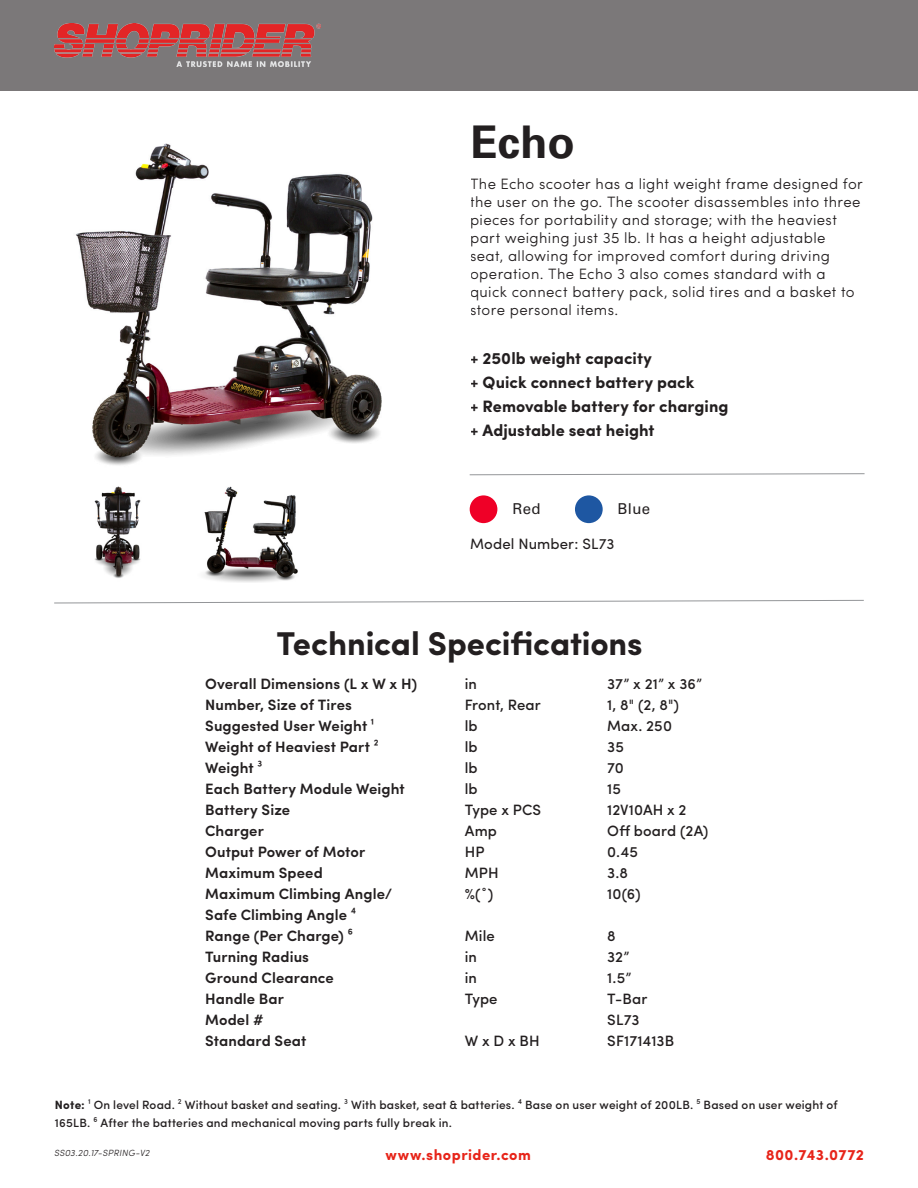
<style>
.page{position:relative;width:918px;height:1188px;background:#fff}
.page>*{position:absolute;margin:0;border:0;box-sizing:border-box;transform-origin:0 0}
.Unit_H1{font:700 45px "Univers LT Std";color:#231f20}
.t1{font:700 33px "Sofia Pro";letter-spacing:-.005em;color:#231f20}
.key_points{font:700 16.5px "Sofia Pro";letter-spacing:.005em;color:#231f20}
.new_copy{font:300 15px/18px "Sofia Pro";letter-spacing:.025em;color:#231f20}
.tech_specs{font:600 15px "Sofia Pro";letter-spacing:.005em;color:#231f20}
.tech_copy{font:500 15px "Sofia Pro";letter-spacing:.005em;color:#231f20}
.t2{font:700 15px "Sofia Pro";letter-spacing:.03em;color:#e72419}
.t3{font:15px "Sofia Pro";letter-spacing:.01em;color:#231f20}
.unit_colors{font:15px "Univers LT Std";letter-spacing:.025em;color:#231f20}
.t4{font:500 12px/18px "Sofia Pro";letter-spacing:.015em;color:#231f20}
.t5{font:italic 300 9px "Sofia Pro";letter-spacing:.025em;color:#231f20}
.s1{font-weight:700}
</style>
<div class="page">
<div style="left:0;top:0;width:918px;height:91px;background:#7b7879"></div>
<img style="left:54px;top:24px;width:267px;height:43px">
<img style="left:94px;top:486px;width:47px;height:92px">
<img style="left:204px;top:486px;width:94px;height:96px">
<img style="left:76px;top:143px;width:306px;height:322px">
<svg style="left:469px;top:473px;width:396px;height:3px"></svg>
<svg style="left:54px;top:600px;width:810px;height:4px"></svg>
<div style="left:470px;top:495px;width:27px;height:28px;background:#ef0027;border-radius:50%"></div>
<div style="left:575px;top:495px;width:28px;height:28px;background:#1e57a2;border-radius:50%"></div>
<p class="Unit_H1" style="left:470px;top:116px;width:106px">Echo</p>
<p class="new_copy" style="left:470px;top:173px;width:394px">The Echo scooter has a light weight frame designed for the user on the go. The scooter disassembles into three pieces for portability and storage; with the heaviest part weighing just 35 lb. It has a height adjustable<br>seat, allowing for improved comfort during driving operation. The Echo 3 also comes standard with a quick connect battery pack, solid tires and a basket to store personal items.</p>
<p class="key_points" style="left:470px;top:345px;width:183px">+ 250lb weight capacity</p>
<p class="key_points" style="left:470px;top:369px;width:226px">+ Quick connect battery pack</p>
<p class="key_points" style="left:470px;top:393px;width:260px">+ Removable battery for charging</p>
<p class="key_points" style="left:470px;top:417px;width:186px">+ Adjustable seat height</p>
<p class="unit_colors" style="left:512px;top:500px;width:30px">Red</p>
<p class="unit_colors" style="left:618px;top:500px;width:34px">Blue</p>
<p class="t3" style="left:470px;top:533px;width:146px">Model Number: SL73</p>
<p class="t1" style="left:276px;top:618px;width:368px">Technical Specifications</p>
<p class="tech_specs" style="left:205px;top:673px;width:213px">Overall Dimensions (L x W x H)</p>
<p class="tech_specs" style="left:205px;top:694px;width:148px">Number, Size of Tires</p>
<p class="tech_specs" style="left:205px;top:715px;width:171px">Suggested User Weight ¹</p>
<p class="tech_specs" style="left:205px;top:736px;width:175px">Weight of Heaviest Part ²</p>
<p class="tech_specs" style="left:205px;top:757px;width:59px">Weight ³</p>
<p class="tech_specs" style="left:205px;top:778px;width:201px">Each Battery Module Weight</p>
<p class="tech_specs" style="left:205px;top:799px;width:87px">Battery Size</p>
<p class="tech_specs" style="left:205px;top:820px;width:60px">Charger</p>
<p class="tech_specs" style="left:205px;top:841px;width:162px">Output Power of Motor</p>
<p class="tech_specs" style="left:205px;top:862px;width:119px">Maximum Speed</p>
<p class="tech_specs" style="left:205px;top:883px;width:189px">Maximum Climbing Angle/</p>
<p class="tech_specs" style="left:205px;top:904px;width:152px">Safe Climbing Angle ⁴</p>
<p class="tech_specs" style="left:205px;top:925px;width:149px">Range (Per Charge) ⁶</p>
<p class="tech_specs" style="left:205px;top:946px;width:105px">Turning Radius</p>
<p class="tech_specs" style="left:205px;top:967px;width:130px">Ground Clearance</p>
<p class="tech_specs" style="left:205px;top:988px;width:80px">Handle Bar</p>
<p class="tech_specs" style="left:205px;top:1009px;width:60px">Model #</p>
<p class="tech_specs" style="left:205px;top:1030px;width:103px">Standard Seat</p>
<p class="tech_copy" style="left:465px;top:673px;width:14px">in</p>
<p class="tech_copy" style="left:465px;top:694px;width:77px">Front, Rear</p>
<p class="tech_copy" style="left:465px;top:715px;width:14px">lb</p>
<p class="tech_copy" style="left:465px;top:736px;width:14px">lb</p>
<p class="tech_copy" style="left:465px;top:757px;width:14px">lb</p>
<p class="tech_copy" style="left:465px;top:778px;width:14px">lb</p>
<p class="tech_copy" style="left:465px;top:799px;width:78px">Type x PCS</p>
<p class="tech_copy" style="left:465px;top:820px;width:34px">Amp</p>
<p class="tech_copy" style="left:465px;top:841px;width:21px">HP</p>
<p class="tech_copy" style="left:465px;top:862px;width:35px">MPH</p>
<p class="tech_copy" style="left:465px;top:883px;width:30px">%(˚)</p>
<p class="tech_copy" style="left:465px;top:925px;width:32px">Mile</p>
<p class="tech_copy" style="left:465px;top:946px;width:14px">in</p>
<p class="tech_copy" style="left:465px;top:967px;width:14px">in</p>
<p class="tech_copy" style="left:465px;top:988px;width:34px">Type</p>
<p class="tech_copy" style="left:465px;top:1030px;width:76px">W x D x BH</p>
<p class="tech_copy" style="left:607px;top:673px;width:96px">37” x 21” x 36”</p>
<p class="tech_copy" style="left:607px;top:694px;width:73px">1, 8" (2, 8")</p>
<p class="tech_copy" style="left:607px;top:715px;width:66px">Max. 250</p>
<p class="tech_copy" style="left:607px;top:736px;width:18px">35</p>
<p class="tech_copy" style="left:607px;top:757px;width:18px">70</p>
<p class="tech_copy" style="left:607px;top:778px;width:15px">15</p>
<p class="tech_copy" style="left:607px;top:799px;width:81px">12V10AH x 2</p>
<p class="tech_copy" style="left:607px;top:820px;width:103px">Off board (2A)</p>
<p class="tech_copy" style="left:607px;top:841px;width:32px">0.45</p>
<p class="tech_copy" style="left:607px;top:862px;width:22px">3.8</p>
<p class="tech_copy" style="left:607px;top:883px;width:35px">10(6)</p>
<p class="tech_copy" style="left:607px;top:925px;width:10px">8</p>
<p class="tech_copy" style="left:607px;top:946px;width:24px">32”</p>
<p class="tech_copy" style="left:607px;top:967px;width:26px">1.5”</p>
<p class="tech_copy" style="left:607px;top:988px;width:42px">T-Bar</p>
<p class="tech_copy" style="left:607px;top:1009px;width:34px">SL73</p>
<p class="tech_copy" style="left:607px;top:1030px;width:68px">SF171413B</p>
<p class="t4" style="left:55px;top:1095px;width:784px"><span class="s1">Note:</span> ¹ On level Road. ² Without basket and seating. ³ With basket, seat &amp; batteries. ⁴ Base on user weight of 200LB. ⁵ Based on user weight of<br>165LB. ⁶ After the batteries and mechanical moving parts fully break in.</p>
<p class="t5" style="left:54px;top:1146px;width:97px">SS03.20.17-SPRING-V2</p>
<p class="t2" style="left:386px;top:1144px;width:147px">www.shoprider.com</p>
<p class="t2" style="left:766px;top:1144px;width:100px">800.743.0772</p>
</div>
